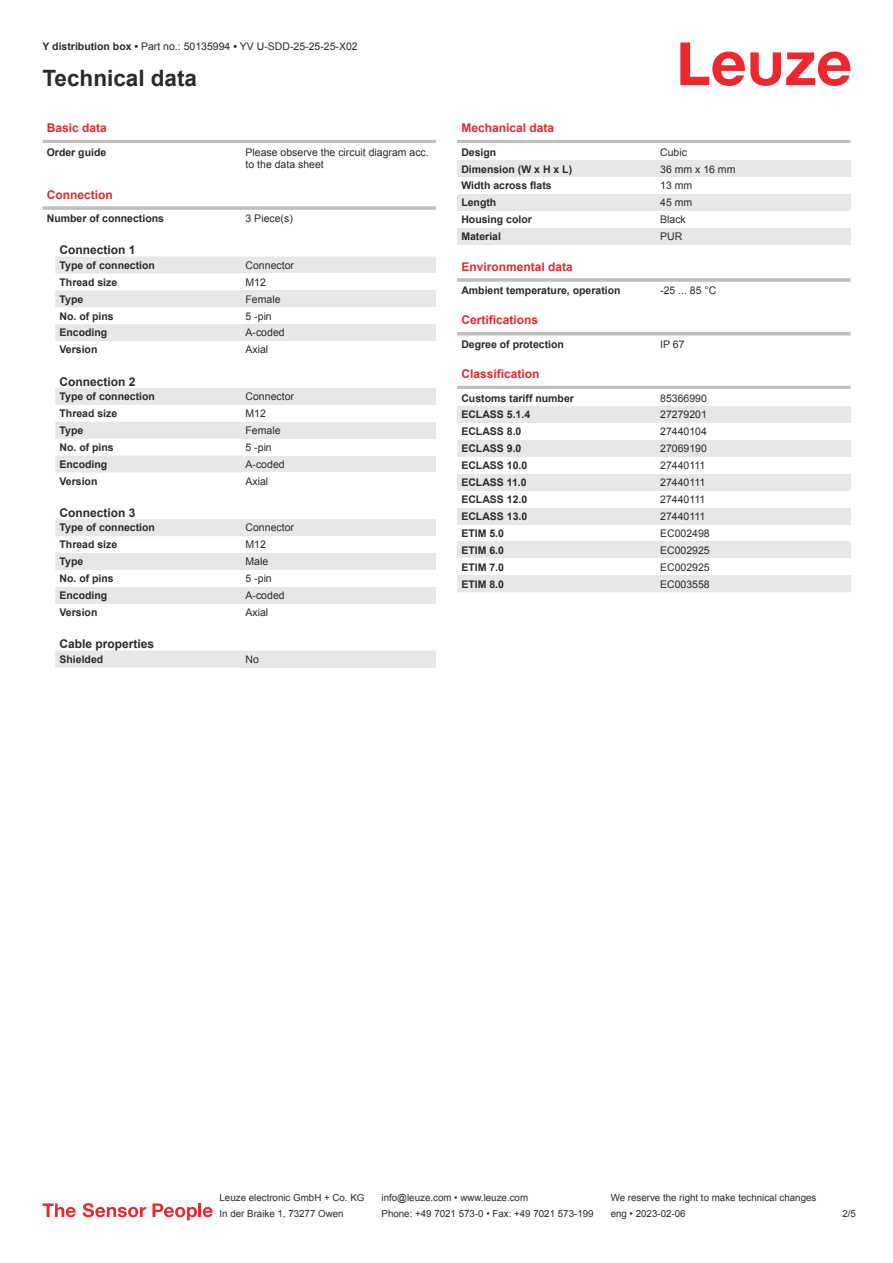
<style>
.page{position:relative;width:893px;height:1263px;background:#fff}
.page>*{position:absolute;margin:0;border:0;box-sizing:border-box;transform-origin:0 0}
.t1{font:700 22.5px "Arial";color:#2b292a}
.t2{font:700 12px "Arial";color:#db2a30}
.t3{font:700 12px "Arial";color:#2b292a}
.t4{font:700 10.5px "Arial";color:#2b292a}
.t5{font:10.5px/12.6px "Arial";color:#2b292a}
.t6{font:9.75px "Arial";color:#2b292a}
.s1{font-weight:700}
</style>
<div class="page">
<svg style="left:680px;top:43px;width:170px;height:43px"></svg>
<svg style="left:55px;top:257px;width:380px;height:410px"></svg>
<hr style="left:43px;top:140px;width:393px;height:3px;background:#bdbfc1">
<hr style="left:43px;top:206px;width:393px;height:4px;background:#c6c8ca">
<div style="left:242px;top:257px;width:194px;height:16px;background:#e6e7e9"></div>
<div style="left:242px;top:273px;width:194px;height:17px;background:#fff"></div>
<div style="left:242px;top:290px;width:194px;height:17px;background:#e6e7e9"></div>
<div style="left:242px;top:307px;width:194px;height:17px;background:#fff"></div>
<div style="left:242px;top:324px;width:194px;height:17px;background:#e6e7e9"></div>
<div style="left:242px;top:341px;width:194px;height:17px;background:#fff"></div>
<div style="left:242px;top:388px;width:194px;height:17px;background:#e6e7e9"></div>
<div style="left:242px;top:405px;width:194px;height:17px;background:#fff"></div>
<div style="left:242px;top:422px;width:194px;height:17px;background:#e6e7e9"></div>
<div style="left:242px;top:439px;width:194px;height:17px;background:#fff"></div>
<div style="left:242px;top:456px;width:194px;height:16px;background:#e6e7e9"></div>
<div style="left:242px;top:472px;width:194px;height:17px;background:#fff"></div>
<div style="left:242px;top:519px;width:194px;height:17px;background:#e6e7e9"></div>
<div style="left:242px;top:536px;width:194px;height:17px;background:#fff"></div>
<div style="left:242px;top:553px;width:194px;height:17px;background:#e6e7e9"></div>
<div style="left:242px;top:570px;width:194px;height:17px;background:#fff"></div>
<div style="left:242px;top:587px;width:194px;height:17px;background:#e6e7e9"></div>
<div style="left:242px;top:604px;width:194px;height:17px;background:#fff"></div>
<div style="left:242px;top:651px;width:194px;height:16px;background:#e6e7e9"></div>
<hr style="left:457px;top:140px;width:393px;height:3px;background:#bdbfc1">
<div style="left:457px;top:160px;width:200px;height:17px;background:#e6e7e9"></div>
<div style="left:657px;top:160px;width:193px;height:17px;background:#e6e7e9"></div>
<div style="left:457px;top:194px;width:200px;height:17px;background:#e6e7e9"></div>
<div style="left:657px;top:194px;width:193px;height:17px;background:#e6e7e9"></div>
<div style="left:457px;top:228px;width:200px;height:17px;background:#e6e7e9"></div>
<div style="left:657px;top:228px;width:193px;height:17px;background:#e6e7e9"></div>
<hr style="left:457px;top:278px;width:393px;height:4px;background:#c7c9ca">
<svg style="left:457px;top:332px;width:393px;height:4px;background:#c4c6c7"></svg>
<hr style="left:457px;top:386px;width:393px;height:3px;background:#bdbfc1">
<div style="left:457px;top:406px;width:200px;height:17px;background:#e6e7e9"></div>
<div style="left:657px;top:406px;width:193px;height:17px;background:#e6e7e9"></div>
<div style="left:457px;top:440px;width:200px;height:17px;background:#e6e7e9"></div>
<div style="left:657px;top:440px;width:193px;height:17px;background:#e6e7e9"></div>
<div style="left:457px;top:474px;width:200px;height:17px;background:#e6e7e9"></div>
<div style="left:657px;top:474px;width:193px;height:17px;background:#e6e7e9"></div>
<div style="left:457px;top:508px;width:200px;height:17px;background:#e6e7e9"></div>
<div style="left:657px;top:508px;width:193px;height:17px;background:#e6e7e9"></div>
<div style="left:457px;top:541px;width:200px;height:17px;background:#e6e7e9"></div>
<div style="left:657px;top:541px;width:193px;height:17px;background:#e6e7e9"></div>
<div style="left:457px;top:575px;width:200px;height:17px;background:#e6e7e9"></div>
<div style="left:657px;top:575px;width:193px;height:17px;background:#e6e7e9"></div>
<svg style="left:43px;top:1203px;width:33px;height:14px"></svg>
<svg style="left:83px;top:1203px;width:63px;height:14px"></svg>
<svg style="left:153px;top:1203px;width:44px;height:17px"></svg>
<hr style="left:198px;top:1203px;width:3px;height:14px;background:#ed272d">
<svg style="left:203px;top:1207px;width:10px;height:10px"></svg>
<p class="t5" style="left:43px;top:41px;width:317px"><span class="s1">Y distribution box •</span> Part no.: 50135994 <span class="s1">•</span> YV U-SDD-25-25-25-X02</p>
<h1 class="t1" style="left:43px;top:70px;width:156px">Technical data</h1>
<p class="t2" style="left:47px;top:123px;width:62px">Basic data</p>
<p class="t4" style="left:47px;top:148px;width:61px">Order guide</p>
<p class="t5" style="left:246px;top:147px;width:185px">Please observe the circuit diagram acc. to the data sheet</p>
<p class="t2" style="left:47px;top:190px;width:67px">Connection</p>
<p class="t4" style="left:47px;top:214px;width:119px">Number of connections</p>
<p class="t5" style="left:246px;top:213px;width:49px">3 Piece(s)</p>
<p class="t3" style="left:60px;top:246px;width:78px">Connection 1</p>
<p class="t4" style="left:60px;top:261px;width:97px">Type of connection</p>
<p class="t5" style="left:246px;top:260px;width:50px">Connector</p>
<p class="t4" style="left:60px;top:278px;width:59px">Thread size</p>
<p class="t5" style="left:246px;top:277px;width:22px">M12</p>
<p class="t4" style="left:60px;top:295px;width:25px">Type</p>
<p class="t5" style="left:246px;top:294px;width:37px">Female</p>
<p class="t4" style="left:60px;top:312px;width:56px">No. of pins</p>
<p class="t5" style="left:246px;top:310px;width:28px">5 -pin</p>
<p class="t4" style="left:60px;top:329px;width:49px">Encoding</p>
<p class="t5" style="left:246px;top:327px;width:41px">A-coded</p>
<p class="t4" style="left:60px;top:346px;width:39px">Version</p>
<p class="t5" style="left:246px;top:344px;width:24px">Axial</p>
<p class="t3" style="left:60px;top:377px;width:78px">Connection 2</p>
<p class="t4" style="left:60px;top:392px;width:97px">Type of connection</p>
<p class="t5" style="left:246px;top:391px;width:50px">Connector</p>
<p class="t4" style="left:60px;top:409px;width:59px">Thread size</p>
<p class="t5" style="left:246px;top:408px;width:22px">M12</p>
<p class="t4" style="left:60px;top:426px;width:25px">Type</p>
<p class="t5" style="left:246px;top:425px;width:37px">Female</p>
<p class="t4" style="left:60px;top:443px;width:56px">No. of pins</p>
<p class="t5" style="left:246px;top:442px;width:28px">5 -pin</p>
<p class="t4" style="left:60px;top:460px;width:49px">Encoding</p>
<p class="t5" style="left:246px;top:459px;width:41px">A-coded</p>
<p class="t4" style="left:60px;top:477px;width:39px">Version</p>
<p class="t5" style="left:246px;top:476px;width:24px">Axial</p>
<p class="t3" style="left:60px;top:508px;width:78px">Connection 3</p>
<p class="t4" style="left:60px;top:524px;width:97px">Type of connection</p>
<p class="t5" style="left:246px;top:522px;width:50px">Connector</p>
<p class="t4" style="left:60px;top:541px;width:59px">Thread size</p>
<p class="t5" style="left:246px;top:539px;width:22px">M12</p>
<p class="t4" style="left:60px;top:558px;width:25px">Type</p>
<p class="t5" style="left:246px;top:556px;width:24px">Male</p>
<p class="t4" style="left:60px;top:574px;width:56px">No. of pins</p>
<p class="t5" style="left:246px;top:573px;width:28px">5 -pin</p>
<p class="t4" style="left:60px;top:591px;width:49px">Encoding</p>
<p class="t5" style="left:246px;top:590px;width:41px">A-coded</p>
<p class="t4" style="left:60px;top:608px;width:39px">Version</p>
<p class="t5" style="left:246px;top:607px;width:24px">Axial</p>
<p class="t3" style="left:60px;top:640px;width:96px">Cable properties</p>
<p class="t4" style="left:60px;top:655px;width:45px">Shielded</p>
<p class="t5" style="left:246px;top:654px;width:15px">No</p>
<p class="t2" style="left:461px;top:123px;width:94px">Mechanical data</p>
<p class="t4" style="left:461px;top:148px;width:37px">Design</p>
<p class="t5" style="left:660px;top:147px;width:28px">Cubic</p>
<p class="t4" style="left:461px;top:165px;width:112px">Dimension (W x H x L)</p>
<p class="t5" style="left:660px;top:164px;width:77px">36 mm x 16 mm</p>
<p class="t4" style="left:461px;top:182px;width:92px">Width across flats</p>
<p class="t5" style="left:660px;top:180px;width:34px">13 mm</p>
<p class="t4" style="left:461px;top:199px;width:36px">Length</p>
<p class="t5" style="left:660px;top:197px;width:34px">45 mm</p>
<p class="t4" style="left:461px;top:216px;width:72px">Housing color</p>
<p class="t5" style="left:660px;top:214px;width:27px">Black</p>
<p class="t4" style="left:461px;top:233px;width:41px">Material</p>
<p class="t5" style="left:660px;top:231px;width:24px">PUR</p>
<p class="t2" style="left:461px;top:262px;width:113px">Environmental data</p>
<p class="t4" style="left:461px;top:286px;width:161px">Ambient temperature, operation</p>
<p class="t5" style="left:660px;top:285px;width:58px">-25 ... 85 °C</p>
<p class="t2" style="left:461px;top:316px;width:78px">Certifications</p>
<p class="t4" style="left:461px;top:340px;width:104px">Degree of protection</p>
<p class="t5" style="left:660px;top:339px;width:26px">IP 67</p>
<p class="t2" style="left:461px;top:369px;width:80px">Classification</p>
<p class="t4" style="left:461px;top:394px;width:114px">Customs tariff number</p>
<p class="t5" style="left:660px;top:392px;width:48px">85366990</p>
<p class="t4" style="left:461px;top:411px;width:70px">ECLASS 5.1.4</p>
<p class="t5" style="left:660px;top:409px;width:48px">27279201</p>
<p class="t4" style="left:461px;top:428px;width:62px">ECLASS 8.0</p>
<p class="t5" style="left:660px;top:426px;width:48px">27440104</p>
<p class="t4" style="left:461px;top:445px;width:62px">ECLASS 9.0</p>
<p class="t5" style="left:660px;top:443px;width:48px">27069190</p>
<p class="t4" style="left:461px;top:461px;width:67px">ECLASS 10.0</p>
<p class="t5" style="left:660px;top:460px;width:47px">27440111</p>
<p class="t4" style="left:461px;top:478px;width:67px">ECLASS 11.0</p>
<p class="t5" style="left:660px;top:477px;width:47px">27440111</p>
<p class="t4" style="left:461px;top:495px;width:67px">ECLASS 12.0</p>
<p class="t5" style="left:660px;top:494px;width:47px">27440111</p>
<p class="t4" style="left:461px;top:512px;width:67px">ECLASS 13.0</p>
<p class="t5" style="left:660px;top:511px;width:47px">27440111</p>
<p class="t4" style="left:461px;top:529px;width:44px">ETIM 5.0</p>
<p class="t5" style="left:660px;top:528px;width:51px">EC002498</p>
<p class="t4" style="left:461px;top:546px;width:44px">ETIM 6.0</p>
<p class="t5" style="left:660px;top:545px;width:51px">EC002925</p>
<p class="t4" style="left:461px;top:563px;width:44px">ETIM 7.0</p>
<p class="t5" style="left:660px;top:562px;width:51px">EC002925</p>
<p class="t4" style="left:461px;top:580px;width:44px">ETIM 8.0</p>
<p class="t5" style="left:660px;top:578px;width:51px">EC003558</p>
<p class="t6" style="left:220px;top:1194px;width:146px">Leuze electronic GmbH + Co. KG</p>
<p class="t6" style="left:381px;top:1194px;width:148px">info@leuze.com • www.leuze.com</p>
<p class="t6" style="left:611px;top:1194px;width:207px">We reserve the right to make technical changes</p>
<p class="t6" style="left:220px;top:1210px;width:126px">In der Braike 1, 73277 Owen</p>
<p class="t6" style="left:381px;top:1210px;width:214px">Phone: +49 7021 573-0 • Fax: +49 7021 573-199</p>
<p class="t6" style="left:611px;top:1210px;width:76px">eng • 2023-02-06</p>
<p class="t6" style="left:842px;top:1210px;width:15px">2 /5</p>
</div>
